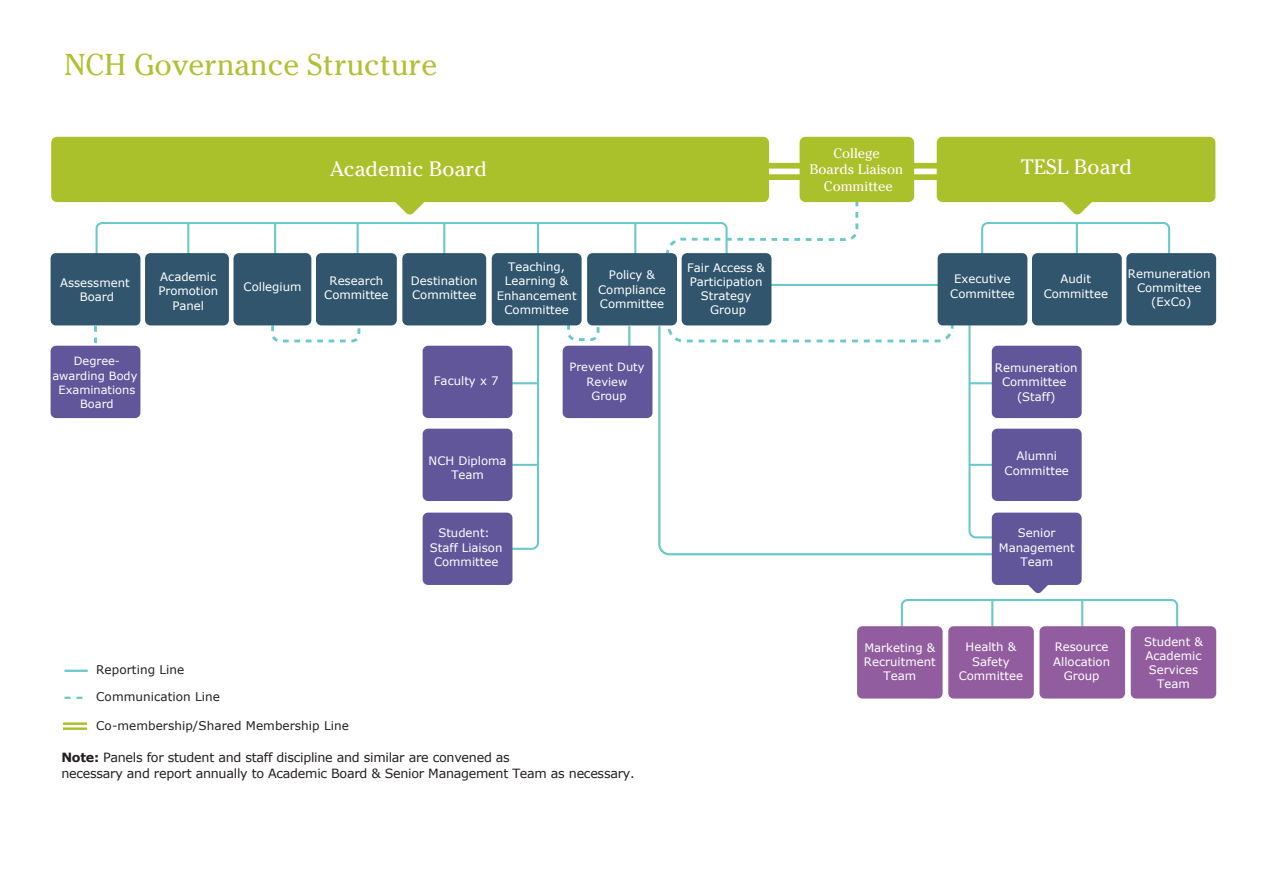
<style>
.page{position:relative;width:1263px;height:893px;background:#fff}
.page>*{position:absolute;margin:0;border:0;box-sizing:border-box;transform-origin:0 0}
.t1{font:30px "Cheltenham";letter-spacing:.005em;color:#b3c035}
.t2{font:20.7px "Cheltenham";letter-spacing:.005em;color:#fff}
.t3{font:13.8px/16.6px "Cheltenham";color:#fff;text-align:center}
.t4{font:12.75px/15.3px "Verdana";letter-spacing:-.02em;color:#231f20}
.t5{font:12px "Verdana";letter-spacing:.005em;color:#231f20}
.t6{font:11.7px/14.2px "Verdana";color:#fff;text-align:center}
.t7{font:11.4px/14.2px "Verdana";color:#fff;text-align:center}
.s1{font-weight:700}
</style>
<div class="page">
<svg style="left:657px;top:325px;width:335px;height:231px"></svg>
<hr style="left:628px;top:326px;width:2px;height:24px;background:#69c8c9">
<hr style="left:715px;top:284px;width:268px;height:2px;background:#69c8c9">
<svg style="left:967px;top:325px;width:31px;height:214px"></svg>
<hr style="left:969px;top:464px;width:27px;height:2px;background:#69c8c9">
<hr style="left:969px;top:382px;width:27px;height:2px;background:#69c8c9">
<svg style="left:508px;top:325px;width:32px;height:226px"></svg>
<hr style="left:507px;top:464px;width:31px;height:2px;background:#69c8c9">
<hr style="left:507px;top:382px;width:31px;height:2px;background:#69c8c9">
<svg style="left:981px;top:222px;width:190px;height:34px"></svg>
<hr style="left:1076px;top:223px;width:2px;height:32px;background:#69c8c9">
<svg style="left:666px;top:314px;width:289px;height:30px"></svg>
<div style="left:766px;top:163px;width:182px;height:6px;background:#aac12c"></div>
<div style="left:766px;top:174px;width:182px;height:6px;background:#aac12c"></div>
<svg style="left:94px;top:326px;width:3px;height:20px"></svg>
<svg style="left:566px;top:322px;width:35px;height:19px"></svg>
<svg style="left:270px;top:311px;width:92px;height:32px"></svg>
<svg style="left:900px;top:573px;width:279px;height:59px"></svg>
<div style="left:51px;top:137px;width:718px;height:65px;background:#aac12c;border-radius:6px"></div>
<div style="left:51px;top:253px;width:89px;height:72px;background:#30556d;border-radius:5px"></div>
<svg style="left:95px;top:190px;width:765px;height:68px"></svg>
<div style="left:145px;top:253px;width:84px;height:72px;background:#30556d;border-radius:5px"></div>
<div style="left:233px;top:253px;width:78px;height:72px;background:#30556d;border-radius:5px"></div>
<div style="left:316px;top:253px;width:81px;height:72px;background:#30556d;border-radius:5px"></div>
<div style="left:402px;top:253px;width:84px;height:72px;background:#30556d;border-radius:5px"></div>
<div style="left:51px;top:346px;width:89px;height:72px;background:#615699;border-radius:5px"></div>
<div style="left:492px;top:253px;width:90px;height:72px;background:#30556d;border-radius:5px"></div>
<div style="left:587px;top:253px;width:90px;height:72px;background:#30556d;border-radius:5px"></div>
<div style="left:423px;top:346px;width:89px;height:72px;background:#615699;border-radius:5px"></div>
<div style="left:423px;top:429px;width:89px;height:72px;background:#615699;border-radius:5px"></div>
<div style="left:423px;top:513px;width:89px;height:72px;background:#615699;border-radius:5px"></div>
<div style="left:800px;top:137px;width:114px;height:65px;background:#aac12c;border-radius:6px"></div>
<div style="left:937px;top:137px;width:278px;height:65px;background:#aac12c;border-radius:6px"></div>
<div style="left:938px;top:253px;width:89px;height:72px;background:#30556d;border-radius:5px"></div>
<div style="left:1032px;top:253px;width:90px;height:72px;background:#30556d;border-radius:5px"></div>
<div style="left:1126px;top:253px;width:90px;height:72px;background:#30556d;border-radius:5px"></div>
<svg style="left:1057px;top:202px;width:40px;height:13px"></svg>
<div style="left:992px;top:346px;width:90px;height:72px;background:#615699;border-radius:5px"></div>
<div style="left:992px;top:429px;width:90px;height:72px;background:#615699;border-radius:5px"></div>
<div style="left:992px;top:513px;width:90px;height:72px;background:#615699;border-radius:5px"></div>
<div style="left:857px;top:626px;width:85px;height:73px;background:#925d9f;border-radius:5px"></div>
<div style="left:948px;top:626px;width:86px;height:73px;background:#925d9f;border-radius:5px"></div>
<div style="left:1039px;top:626px;width:86px;height:73px;background:#925d9f;border-radius:5px"></div>
<div style="left:1131px;top:626px;width:85px;height:73px;background:#925d9f;border-radius:5px"></div>
<hr style="left:64px;top:670px;width:24px;height:2px;background:#69c8c9">
<svg style="left:64px;top:697px;width:19px;height:2px"></svg>
<hr style="left:63px;top:722px;width:24px;height:3px;background:#aac12c">
<hr style="left:63px;top:727px;width:24px;height:3px;background:#aac12c">
<div style="left:682px;top:253px;width:89px;height:72px;background:#30556d;border-radius:5px"></div>
<div style="left:563px;top:346px;width:89px;height:72px;background:#615699;border-radius:5px"></div>
<h1 class="t1" style="left:64px;top:47px;width:374px">NCH Governance Structure</h1>
<p class="t3" style="left:810px;top:145px;width:95px">College<br>Boards Liaison<br>Committee</p>
<h2 class="t2" style="left:330px;top:156px;width:158px">Academic Board</h2>
<h2 class="t2" style="left:1021px;top:155px;width:113px">TESL Board</h2>
<p class="t6" style="left:60px;top:275px;width:71px">Assessment<br>Board</p>
<p class="t7" style="left:52px;top:354px;width:87px">Degree&shy;awarding Body<br>Examinations<br>Board</p>
<p class="t6" style="left:158px;top:270px;width:61px">Academic<br>Promotion<br>Panel</p>
<p class="t6" style="left:244px;top:280px;width:59px">Collegium</p>
<p class="t6" style="left:324px;top:274px;width:66px">Research<br>Committee</p>
<p class="t6" style="left:411px;top:274px;width:68px;text-align:left">Destination<br>Committee</p>
<p class="t6" style="left:497px;top:260px;width:81px">Teaching,<br>Learning &amp;<br>Enhancement<br>Committee</p>
<p class="t6" style="left:598px;top:268px;width:69px">Policy &amp;<br>Compliance<br>Committee</p>
<p class="t6" style="left:434px;top:373px;width:66px">Faculty x 7</p>
<p class="t6" style="left:429px;top:453px;width:79px">NCH Diploma<br>Team</p>
<p class="t6" style="left:430px;top:526px;width:74px">Student:<br>Staff Liaison<br>Committee</p>
<p class="t7" style="left:569px;top:360px;width:77px">Prevent Duty<br>Review<br>Group</p>
<p class="t6" style="left:687px;top:260px;width:79px">Fair Access &amp;<br>Participation<br>Strategy<br>Group</p>
<p class="t6" style="left:950px;top:272px;width:66px">Executive<br>Committee</p>
<p class="t6" style="left:1044px;top:272px;width:66px">Audit<br>Committee</p>
<p class="t6" style="left:1128px;top:266px;width:84px">Remuneration<br>Committee (ExCo)</p>
<p class="t6" style="left:995px;top:361px;width:84px">Remuneration<br>Committee (Staff)</p>
<p class="t6" style="left:1004px;top:449px;width:66px">Alumni<br>Committee</p>
<p class="t6" style="left:999px;top:526px;width:77px">Senior<br>Management<br>Team</p>
<p class="t5" style="left:96px;top:662px;width:90px">Reporting Line</p>
<p class="t5" style="left:96px;top:689px;width:125px">Communication Line</p>
<p class="t5" style="left:96px;top:718px;width:254px">Co-membership/Shared Membership Line</p>
<p class="t4" style="left:61px;top:750px;width:575px"><span class="s1">Note:</span> Panels for student and staff discipline and similar are convened as<br>necessary and report annually to Academic Board &amp; Senior Management Team as necessary.</p>
<p class="t6" style="left:864px;top:640px;width:73px">Marketing &amp;<br>Recruitment<br>Team</p>
<p class="t6" style="left:959px;top:640px;width:66px">Health &amp;<br>Safety<br>Committee</p>
<p class="t6" style="left:1053px;top:640px;width:58px">Resource<br>Allocation<br>Group</p>
<p class="t6" style="left:1144px;top:634px;width:60px">Student &amp;<br>Academic<br>Services<br>Team</p>
</div>
